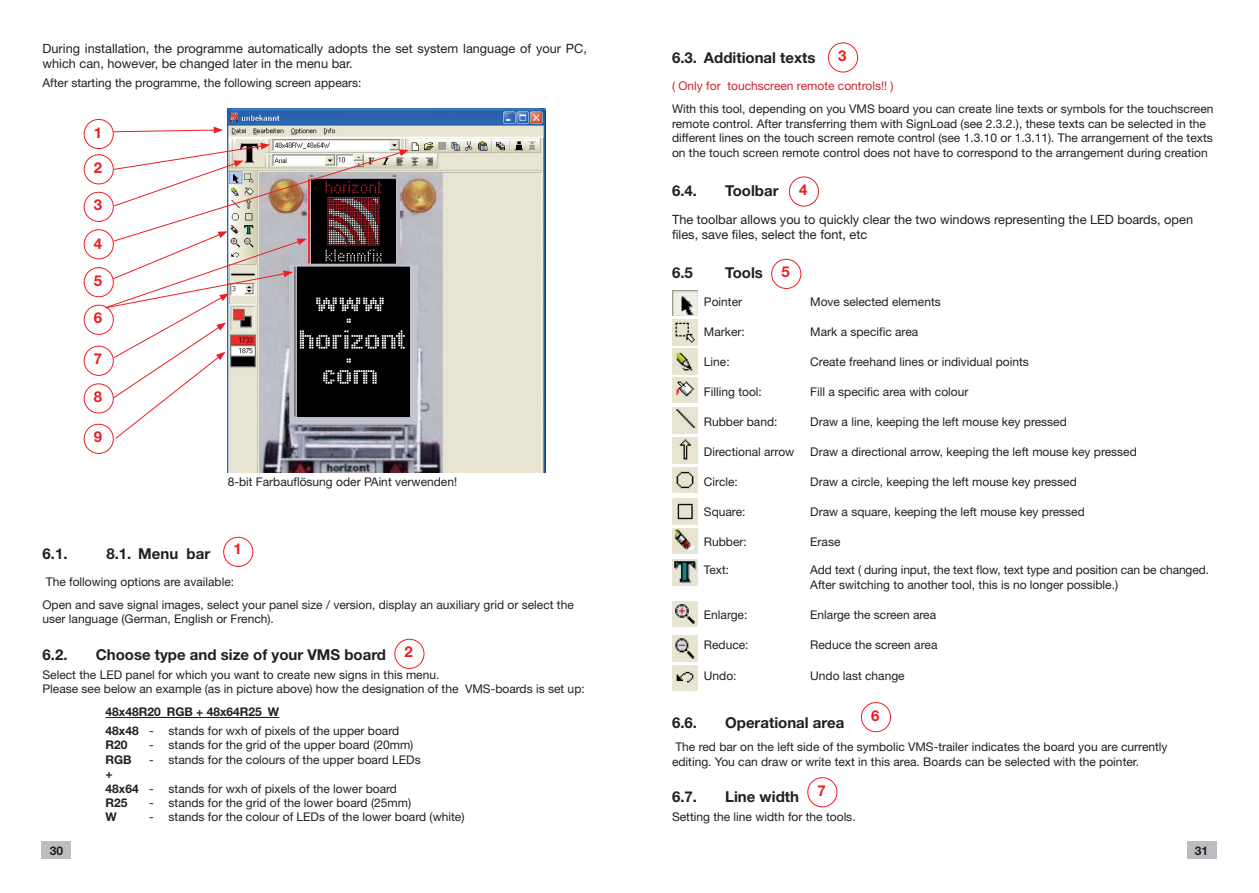
<style>
.page{position:relative;width:1259px;height:893px;background:#fff}
.page>*{position:absolute;margin:0;border:0;box-sizing:border-box;transform-origin:0 0}
.t1{font:700 15px "Helvetica Neue";color:#231f20}
.t2{font:700 15px "Helvetica Neue LT";color:#231f20}
.t3{font:700 15px "Helvetica Neue LT";color:#ee1d23}
.t4{font:12.75px/15.3px "Helvetica Neue LT";color:#231f20}
.t5{font:12px/14.4px "Helvetica Neue LT";color:#231f20}
.t6{font:12px "Helvetica Neue LT";color:#d1232a}
.t7{font:700 12px "Helvetica Neue LT";color:#231f20}
.t8{font:700 12px "Helvetica Neue";color:#231f20}
.s1{font-weight:700}
.s2{font-family:"Helvetica Neue LT";color:#ee1d23}
</style>
<div class="page">
<div style="left:41px;top:842px;width:30px;height:17px;background:#bcbdc0"></div>
<div style="left:1186px;top:842px;width:30px;height:17px;background:#bcbdc0"></div>
<hr style="left:106px;top:717px;width:173px;height:1px;background:#231f20">
<img style="left:227px;top:109px;width:318px;height:363px">
<svg style="left:113px;top:127px;width:110px;height:7px"></svg>
<div style="left:84px;top:119px;width:30px;height:30px;border:1px solid #ee1d23;border-radius:50%"></div>
<div style="left:84px;top:154px;width:30px;height:30px;border:1px solid #ee1d23;border-radius:50%"></div>
<div style="left:84px;top:192px;width:30px;height:30px;border:1px solid #ee1d23;border-radius:50%"></div>
<div style="left:84px;top:229px;width:30px;height:30px;border:1px solid #ee1d23;border-radius:50%"></div>
<div style="left:84px;top:267px;width:30px;height:30px;border:1px solid #ee1d23;border-radius:50%"></div>
<div style="left:84px;top:305px;width:30px;height:30px;border:1px solid #ee1d23;border-radius:50%"></div>
<div style="left:84px;top:346px;width:30px;height:30px;border:1px solid #ee1d23;border-radius:50%"></div>
<div style="left:84px;top:383px;width:30px;height:30px;border:1px solid #ee1d23;border-radius:50%"></div>
<div style="left:84px;top:424px;width:30px;height:30px;border:1px solid #ee1d23;border-radius:50%"></div>
<svg style="left:105px;top:143px;width:304px;height:296px"></svg>
<div style="left:223px;top:537px;width:30px;height:30px;border:1px solid #ee1d23;border-radius:50%"></div>
<div style="left:394px;top:639px;width:30px;height:30px;border:1px solid #ee1d23;border-radius:50%"></div>
<div style="left:828px;top:43px;width:30px;height:29px;border:1px solid #ee1d23;border-radius:50%"></div>
<div style="left:789px;top:177px;width:30px;height:29px;border:1px solid #ee1d23;border-radius:50%"></div>
<div style="left:771px;top:259px;width:30px;height:30px;border:1px solid #ee1d23;border-radius:50%"></div>
<img style="left:672px;top:290px;width:25px;height:26px">
<img style="left:672px;top:319px;width:25px;height:26px">
<img style="left:672px;top:349px;width:25px;height:25px">
<img style="left:672px;top:377px;width:25px;height:26px">
<img style="left:672px;top:408px;width:25px;height:25px">
<img style="left:672px;top:437px;width:25px;height:26px">
<img style="left:672px;top:467px;width:25px;height:26px">
<img style="left:672px;top:499px;width:25px;height:25px">
<img style="left:672px;top:528px;width:25px;height:26px">
<img style="left:672px;top:560px;width:25px;height:25px">
<img style="left:672px;top:601px;width:25px;height:26px">
<img style="left:672px;top:636px;width:25px;height:25px">
<img style="left:672px;top:665px;width:25px;height:26px">
<div style="left:861px;top:702px;width:30px;height:30px;border:1px solid #ee1d23;border-radius:50%"></div>
<div style="left:807px;top:777px;width:30px;height:30px;border:1px solid #ee1d23;border-radius:50%"></div>
<p class="t4" style="left:43px;top:40px;width:546px">During installation, the programme automatically adopts the set system language of your PC, which can, however, be changed later in the menu bar.</p>
<p class="t5" style="left:43px;top:75px;width:320px">After starting the programme, the following screen appears:</p>
<p class="t3" style="left:94px;top:123px;width:10px">1</p>
<p class="t3" style="left:94px;top:158px;width:10px">2</p>
<p class="t3" style="left:94px;top:196px;width:10px">3</p>
<p class="t3" style="left:94px;top:235px;width:10px">4</p>
<p class="t3" style="left:94px;top:271px;width:10px">5</p>
<p class="t3" style="left:94px;top:309px;width:10px">6</p>
<p class="t3" style="left:94px;top:350px;width:10px">7</p>
<p class="t3" style="left:94px;top:387px;width:10px">8</p>
<p class="t3" style="left:94px;top:428px;width:10px">9</p>
<p class="t5" style="left:228px;top:474px;width:231px">8-bit Farbauflösung oder PAint verwenden!</p>
<p class="t2" style="left:43px;top:544px;width:27px">6.1.</p>
<p class="t2" style="left:106px;top:544px;width:105px">8.1. Menu bar</p>
<p class="t3" style="left:233px;top:539px;width:10px">1</p>
<p class="t5" style="left:43px;top:570px;width:533px;line-height:23px">The following options are available:<br>Open and save signal images, select your panel size / version, display an auxiliary grid or select the</p>
<p class="t5" style="left:43px;top:611px;width:233px">user language (German, English or French).</p>
<p class="t2" style="left:43px;top:646px;width:27px">6.2.</p>
<p class="t2" style="left:96px;top:646px;width:319px">Choose type and size of your VMS board <sup>2</sup></p>
<p class="t5" style="left:43px;top:667px;width:544px">Select the LED panel for which you want to create new signs in this menu.<br>Please see below an example (as in picture above) how the designation of the VMS-boards is set up:</p>
<p class="t5" style="left:106px;top:703px;width:295px;line-height:18.6px"><span class="s1">48x48R20_RGB + 48x64R25_W<br>48x48</span> - stands for wxh of pixels of the upper board</p>
<p class="t7" style="left:106px;top:738px;width:24px">R20</p>
<p class="t5" style="left:149px;top:738px;width:266px">- stands for the grid of the upper board (20mm)</p>
<p class="t7" style="left:106px;top:752px;width:28px">RGB</p>
<p class="t5" style="left:149px;top:752px;width:273px">- stands for the colours of the upper board LEDs</p>
<p class="t5" style="left:106px;top:766px;width:293px"><span class="s1">+<br>48x64</span> - stands for wxh of pixels of the lower board<br><span class="s1">R25</span></p>
<p class="t5" style="left:149px;top:795px;width:263px">- stands for the grid of the lower board (25mm)</p>
<p class="t7" style="left:106px;top:810px;width:13px">W</p>
<p class="t5" style="left:149px;top:810px;width:317px">- stands for the colour of LEDs of the lower board (white)</p>
<p class="t1" style="left:672px;top:49px;width:145px">6.3. Additional texts</p>
<p class="t3" style="left:838px;top:46px;width:10px">3</p>
<p class="t6" style="left:672px;top:79px;width:223px">( Only for touchscreen remote controls!! )</p>
<p class="t5" style="left:672px;top:102px;width:543px">With this tool, depending on you VMS board you can create line texts or symbols for the touchscreen remote control. After transferring them with SignLoad (see 2.3.2.), these texts can be selected in the different lines on the touch screen remote control (see 1.3.10 or 1.3.11). The arrangement of the texts on the touch screen remote control does not have to correspond to the arrangement during creation</p>
<p class="t1" style="left:672px;top:182px;width:27px">6.4.</p>
<p class="t1" style="left:725px;top:182px;width:55px">Toolbar</p>
<p class="t3" style="left:799px;top:180px;width:10px">4</p>
<p class="t4" style="left:672px;top:212px;width:522px">The toolbar allows you to quickly clear the two windows representing the LED boards, open files, save files, select the font, etc</p>
<p class="t1" style="left:672px;top:263px;width:22px">6.5</p>
<p class="t1" style="left:725px;top:263px;width:66px">Tools <span class="s2">5</span></p>
<p class="t5" style="left:704px;top:294px;width:40px">Pointer</p>
<p class="t5" style="left:810px;top:294px;width:132px">Move selected elements</p>
<p class="t5" style="left:704px;top:324px;width:42px">Marker:</p>
<p class="t5" style="left:810px;top:324px;width:110px">Mark a specific area</p>
<p class="t5" style="left:704px;top:354px;width:27px">Line:</p>
<p class="t5" style="left:810px;top:354px;width:220px">Create freehand lines or individual points</p>
<p class="t5" style="left:704px;top:384px;width:59px">Filling tool:</p>
<p class="t5" style="left:810px;top:384px;width:160px">Fill a specific area with colour</p>
<p class="t5" style="left:704px;top:414px;width:75px">Rubber band:</p>
<p class="t5" style="left:810px;top:414px;width:258px">Draw a line, keeping the left mouse key pressed</p>
<p class="t5" style="left:704px;top:444px;width:92px">Directional arrow</p>
<p class="t5" style="left:810px;top:444px;width:328px">Draw a directional arrow, keeping the left mouse key pressed</p>
<p class="t5" style="left:704px;top:474px;width:35px">Circle:</p>
<p class="t5" style="left:810px;top:474px;width:268px">Draw a circle, keeping the left mouse key pressed</p>
<p class="t5" style="left:704px;top:504px;width:43px">Square:</p>
<p class="t5" style="left:810px;top:504px;width:276px">Draw a square, keeping the left mouse key pressed</p>
<p class="t5" style="left:704px;top:534px;width:44px">Rubber:</p>
<p class="t5" style="left:810px;top:534px;width:32px">Erase</p>
<p class="t5" style="left:704px;top:563px;width:27px">Text:</p>
<p class="t5" style="left:810px;top:562px;width:400px;line-height:15px">Add text ( during input, the text flow, text type and position can be changed.<br>After switching to another tool, this is no longer possible.)</p>
<p class="t5" style="left:704px;top:608px;width:45px">Enlarge:</p>
<p class="t5" style="left:810px;top:608px;width:127px">Enlarge the screen area</p>
<p class="t5" style="left:704px;top:638px;width:46px">Reduce:</p>
<p class="t5" style="left:810px;top:638px;width:129px">Reduce the screen area</p>
<p class="t5" style="left:704px;top:668px;width:34px">Undo:</p>
<p class="t5" style="left:810px;top:668px;width:96px">Undo last change</p>
<p class="t1" style="left:672px;top:714px;width:27px">6.6.</p>
<p class="t1" style="left:725px;top:714px;width:121px">Operational area</p>
<p class="t3" style="left:871px;top:706px;width:10px">6</p>
<p class="t5" style="left:672px;top:740px;width:497px">The red bar on the left side of the symbolic VMS-trailer indicates the board you are currently editing. You can draw or write text in this area. Boards can be selected with the pointer.</p>
<p class="t1" style="left:672px;top:787px;width:27px">6.7.</p>
<p class="t1" style="left:725px;top:787px;width:102px">Line width <sup>7</sup></p>
<p class="t5" style="left:672px;top:809px;width:185px">Setting the line width for the tools.</p>
<p class="t8" style="left:50px;top:843px;width:15px">30</p>
<p class="t8" style="left:1195px;top:843px;width:15px">31</p>
</div>
